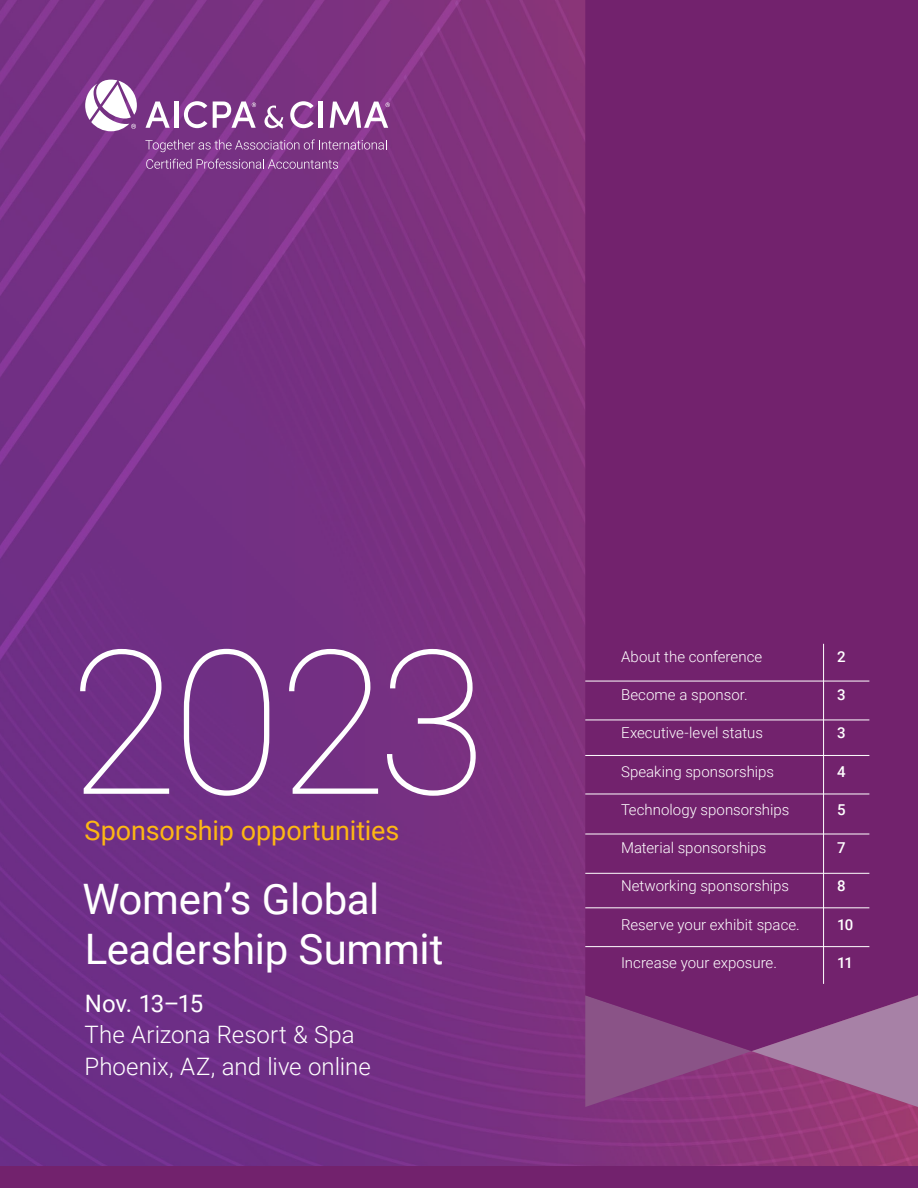
<style>
.page{position:relative;width:918px;height:1188px;background:#fff}
.page>*{position:absolute;margin:0;border:0;box-sizing:border-box;transform-origin:0 0}
.t1{font:100 201px "Roboto";color:#fff}
.t2{font:42px/50.4px "Roboto";letter-spacing:-.005em;color:#fff}
.t3{font:27px "Roboto";color:#fdb714}
.t4{font:300 24px/31.5px "Roboto";color:#fff}
.t5{font:24px "Roboto";letter-spacing:-.035em;color:#fff}
.t6{font:300 15px "Roboto";color:#fff}
.t7{font:500 15px "Roboto";color:#fff}
</style>
<div class="page">
<img style="left:0;top:0;width:918px;height:1167px">
<div style="left:585px;top:0;width:333px;height:995px;background:#72226d"></div>
<svg style="left:585px;top:995px;width:333px;height:112px;background:#8c4a84"></svg>
<hr style="left:600px;top:0;width:1px;height:235px;background:#72226d">
<hr style="left:585px;top:681px;width:284px;height:1px;background:#fff">
<hr style="left:585px;top:720px;width:284px;height:1px;background:#fff">
<hr style="left:585px;top:755px;width:284px;height:1px;background:#fff">
<hr style="left:585px;top:794px;width:284px;height:1px;background:#fff">
<hr style="left:585px;top:834px;width:284px;height:1px;background:#fff">
<hr style="left:585px;top:873px;width:284px;height:1px;background:#fff">
<hr style="left:585px;top:908px;width:284px;height:1px;background:#fff">
<hr style="left:823px;top:644px;width:1px;height:340px;background:#fff">
<div style="left:0;top:1167px;width:918px;height:21px;background:#72226d"></div>
<svg style="left:264px;top:106px;width:19px;height:23px"></svg>
<svg style="left:146px;top:102px;width:24px;height:26px"></svg>
<hr style="left:174px;top:102px;width:4px;height:26px;background:#fff">
<svg style="left:184px;top:101px;width:23px;height:27px"></svg>
<svg style="left:290px;top:101px;width:24px;height:27px"></svg>
<hr style="left:319px;top:102px;width:4px;height:26px;background:#fff">
<svg style="left:145px;top:139px;width:242px;height:13px;background:#8e5196"></svg>
<svg style="left:146px;top:159px;width:192px;height:10px;background:#935a9c"></svg>
<svg style="left:85px;top:80px;width:52px;height:51px"></svg>
<svg style="left:213px;top:102px;width:43px;height:26px"></svg>
<svg style="left:330px;top:102px;width:60px;height:26px"></svg>
<hr style="left:585px;top:946px;width:284px;height:1px;background:#fff">
<h1 class="t1" style="left:69px;top:582px;width:420px">2023</h1>
<h3 class="t3" style="left:85px;top:812px;width:316px">Sponsorship opportunities</h3>
<h2 class="t2" style="left:83px;top:872px;width:362px">Women’s Global<br>Leadership Summit</h2>
<h3 class="t5" style="left:85px;top:987px;width:120px">Nov. 13–15</h3>
<h3 class="t4" style="left:85px;top:1018px;width:288px">The Arizona Resort &amp; Spa<br>Phoenix, AZ, and live online</h3>
<p class="t6" style="left:621px;top:646px;width:143px">About the conference</p>
<p class="t7" style="left:837px;top:646px;width:10px">2</p>
<p class="t6" style="left:621px;top:684px;width:128px">Become a sponsor.</p>
<p class="t7" style="left:837px;top:684px;width:10px">3</p>
<p class="t6" style="left:621px;top:723px;width:144px">Executive-level status</p>
<p class="t7" style="left:837px;top:723px;width:10px">3</p>
<p class="t6" style="left:621px;top:761px;width:155px">Speaking sponsorships</p>
<p class="t7" style="left:837px;top:761px;width:10px">4</p>
<p class="t6" style="left:621px;top:799px;width:170px">Technology sponsorships</p>
<p class="t7" style="left:837px;top:799px;width:10px">5</p>
<p class="t6" style="left:621px;top:837px;width:147px">Material sponsorships</p>
<p class="t7" style="left:837px;top:837px;width:10px">7</p>
<p class="t6" style="left:621px;top:876px;width:170px">Networking sponsorships</p>
<p class="t7" style="left:837px;top:876px;width:10px">8</p>
<p class="t6" style="left:621px;top:914px;width:180px">Reserve your exhibit space.</p>
<p class="t7" style="left:837px;top:914px;width:18px">10</p>
<p class="t6" style="left:621px;top:952px;width:157px">Increase your exposure.</p>
<p class="t7" style="left:837px;top:952px;width:17px">11</p>
</div>
